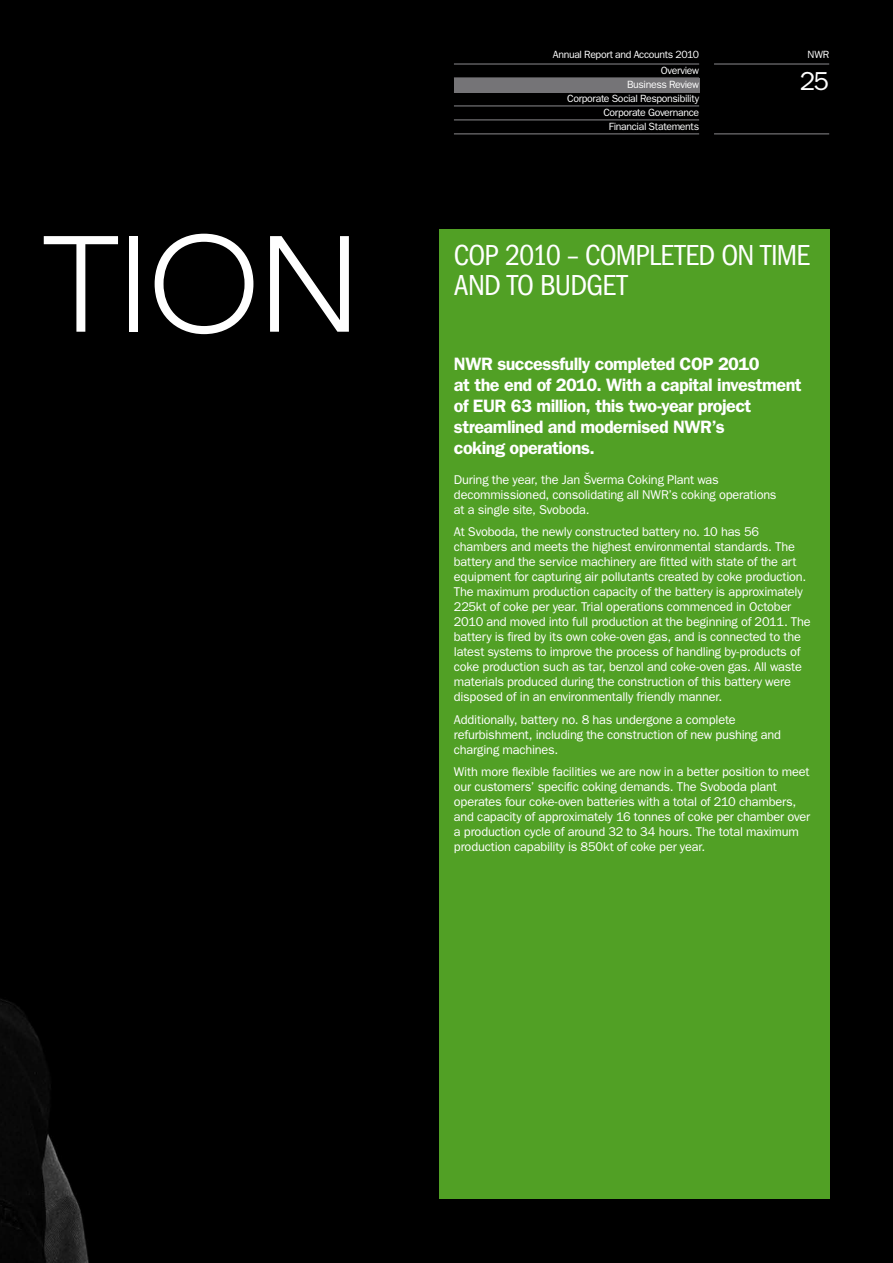
<style>
.page{position:relative;width:893px;height:1263px;background:#000}
.page>*{position:absolute;margin:0;border:0;box-sizing:border-box;transform-origin:0 0}
.t1{font:300 135px "Avenir LT Std";color:#fff}
.t2{font:condensed 30px/30px "ITC Franklin Gothic Std";letter-spacing:-.03em;color:#fff}
.t3{font:26.1px "ITC Franklin Gothic Std";color:#fff}
.t4{font:600 18px/21px "ITC Franklin Gothic Std";letter-spacing:-.03em;color:#fff}
.t5{font:12.75px/15px "ITC Franklin Gothic Std";letter-spacing:-.015em;color:#fff}
.t6{font:10.5px/14px "ITC Franklin Gothic Std";letter-spacing:-.035em;color:#fff;text-align:right}
</style>
<div class="page">
<div style="left:454px;top:78px;width:245px;height:14px;background:#757477"></div>
<hr style="left:714px;top:63px;width:115px;height:2px;background:#757477">
<hr style="left:454px;top:63px;width:245px;height:2px;background:#757477">
<hr style="left:714px;top:133px;width:115px;height:1px;background:#757477">
<hr style="left:454px;top:133px;width:245px;height:1px;background:#757477">
<hr style="left:454px;top:119px;width:245px;height:1px;background:#757477">
<hr style="left:454px;top:105px;width:245px;height:2px;background:#757477">
<hr style="left:454px;top:91px;width:245px;height:2px;background:#757477">
<hr style="left:454px;top:77px;width:245px;height:2px;background:#757477">
<div style="left:439px;top:230px;width:390px;height:969px;background:#51a025"></div>
<h1 class="t1" style="left:42px;top:206px;width:321px">TION</h1>
<p class="t6" style="left:553px;top:48px;width:148px">Annual Report and Accounts 2010</p>
<p class="t6" style="left:808px;top:48px;width:23px">NWR</p>
<p class="t6" style="left:567px;top:64px;width:134px">Overview<br>Business Review<br>Corporate Social Responsibility<br>Corporate Governance<br>Financial Statements</p>
<h3 class="t3" style="left:800px;top:66px;width:31px">25</h3>
<h2 class="t2" style="left:454px;top:240px;width:355px">COP 2010 – COMPLETED ON TIME<br>AND TO BUDGET</h2>
<h3 class="t4" style="left:454px;top:353px;width:349px">NWR successfully completed COP 2010<br>at the end of 2010. With a capital investment of EUR 63 million, this two-year project streamlined and modernised NWR’s<br>coking operations.</h3>
<p class="t5" style="left:454px;top:472px;width:324px">During the year, the Jan Šverma Coking Plant was decommissioned, consolidating all NWR’s coking operations at a single site, Svoboda.</p>
<p class="t5" style="left:454px;top:524px;width:358px">At Svoboda, the newly constructed battery no. 10 has 56 chambers and meets the highest environmental standards. The battery and the service machinery are fitted with state of the art equipment for capturing air pollutants created by coke production.<br>The maximum production capacity of the battery is approximately 225kt of coke per year. Trial operations commenced in October 2010 and moved into full production at the beginning of 2011. The battery is fired by its own coke-oven gas, and is connected to the latest systems to improve the process of handling by-products of coke production such as tar, benzol and coke-oven gas. All waste materials produced during the construction of this battery were disposed of in an environmentally friendly manner.</p>
<p class="t5" style="left:454px;top:712px;width:329px">Additionally, battery no. 8 has undergone a complete refurbishment, including the construction of new pushing and charging machines.</p>
<p class="t5" style="left:454px;top:764px;width:358px">With more flexible facilities we are now in a better position to meet our customers’ specific coking demands. The Svoboda plant operates four coke-oven batteries with a total of 210 chambers, and capacity of approximately 16 tonnes of coke per chamber over a production cycle of around 32 to 34 hours. The total maximum production capability is 850kt of coke per year.</p>
</div>
